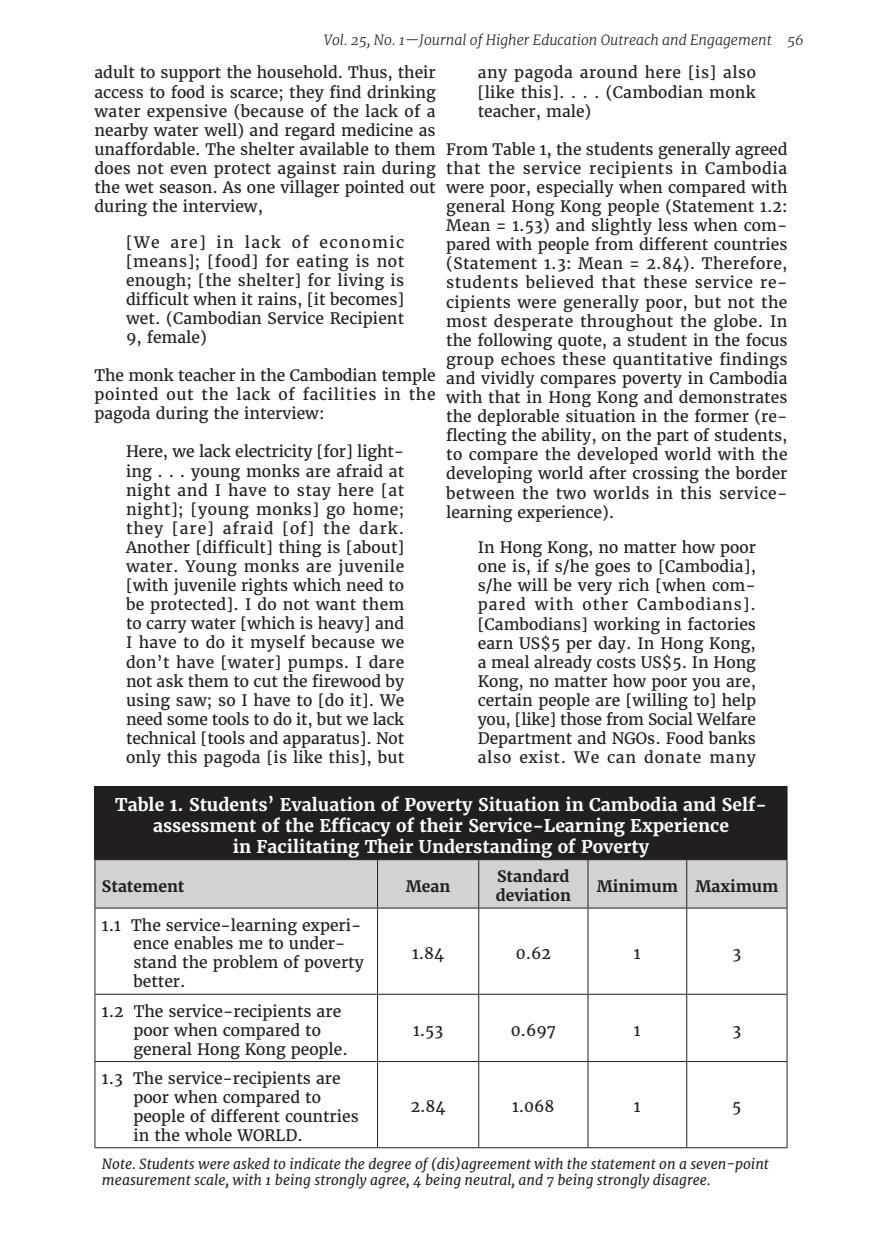
<style>
.page{position:relative;width:882px;height:1260px;background:#fff}
.page>*{position:absolute;margin:0;border:0;box-sizing:border-box;transform-origin:0 0}
.Table_Title{font:700 17.5px/21px "Merriweather";color:#fff;text-align:center}
.Paragraphs-Story-2Co{font:15.75px/19.1px "Merriweather";color:#231f20;text-align:justify}
.Block_Quote_2_column{font:15.75px/19.1px "Merriweather";letter-spacing:.005em;color:#231f20;text-align:justify}
.Paragraphs-Story-1Co{font:15.75px/18.9px "Merriweather";color:#231f20}
.Paragraphs-Story-1Co-2{font:700 15.75px/18.9px "Merriweather";color:#231f20}
.Table_Note{font:italic 14px/16.8px "Merriweather";color:#231f20}
.t1{font:italic 300 14px "Merriweather";color:#231f20}
</style>
<div class="page">
<div style="left:95px;top:786px;width:692px;height:74px;background:#231f20"></div>
<div style="left:95px;top:860px;width:692px;height:48px;background:#d1d2d4"></div>
<hr style="left:94px;top:786px;width:284px;height:1px;background:#231f20">
<hr style="left:94px;top:787px;width:1px;height:72px;background:#231f20">
<hr style="left:787px;top:787px;width:1px;height:72px;background:#231f20">
<hr style="left:94px;top:859px;width:284px;height:1px;background:#231f20">
<hr style="left:94px;top:860px;width:1px;height:48px;background:#231f20">
<hr style="left:377px;top:860px;width:1px;height:48px;background:#231f20">
<hr style="left:478px;top:860px;width:1px;height:48px;background:#231f20">
<hr style="left:588px;top:860px;width:1px;height:48px;background:#231f20">
<hr style="left:686px;top:860px;width:1px;height:48px;background:#231f20">
<hr style="left:787px;top:860px;width:1px;height:48px;background:#231f20">
<hr style="left:94px;top:908px;width:284px;height:1px;background:#231f20">
<hr style="left:94px;top:909px;width:1px;height:85px;background:#231f20">
<hr style="left:378px;top:908px;width:101px;height:1px;background:#231f20">
<hr style="left:377px;top:909px;width:1px;height:85px;background:#231f20">
<hr style="left:479px;top:908px;width:109px;height:1px;background:#231f20">
<hr style="left:478px;top:909px;width:1px;height:85px;background:#231f20">
<hr style="left:588px;top:908px;width:99px;height:1px;background:#231f20">
<hr style="left:588px;top:909px;width:1px;height:85px;background:#231f20">
<hr style="left:687px;top:908px;width:100px;height:1px;background:#231f20">
<hr style="left:686px;top:909px;width:1px;height:85px;background:#231f20">
<hr style="left:787px;top:909px;width:1px;height:85px;background:#231f20">
<hr style="left:94px;top:994px;width:284px;height:1px;background:#231f20">
<hr style="left:94px;top:995px;width:1px;height:66px;background:#231f20">
<hr style="left:378px;top:994px;width:101px;height:1px;background:#231f20">
<hr style="left:377px;top:995px;width:1px;height:66px;background:#231f20">
<hr style="left:479px;top:994px;width:109px;height:1px;background:#231f20">
<hr style="left:478px;top:995px;width:1px;height:66px;background:#231f20">
<hr style="left:588px;top:994px;width:99px;height:1px;background:#231f20">
<hr style="left:588px;top:995px;width:1px;height:66px;background:#231f20">
<hr style="left:687px;top:994px;width:100px;height:1px;background:#231f20">
<hr style="left:686px;top:995px;width:1px;height:66px;background:#231f20">
<hr style="left:787px;top:995px;width:1px;height:66px;background:#231f20">
<hr style="left:94px;top:1061px;width:284px;height:1px;background:#231f20">
<hr style="left:94px;top:1062px;width:1px;height:85px;background:#231f20">
<hr style="left:378px;top:1061px;width:101px;height:1px;background:#231f20">
<hr style="left:377px;top:1062px;width:1px;height:85px;background:#231f20">
<hr style="left:479px;top:1061px;width:109px;height:1px;background:#231f20">
<hr style="left:478px;top:1062px;width:1px;height:85px;background:#231f20">
<hr style="left:588px;top:1061px;width:99px;height:1px;background:#231f20">
<hr style="left:588px;top:1062px;width:1px;height:85px;background:#231f20">
<hr style="left:687px;top:1061px;width:100px;height:1px;background:#231f20">
<hr style="left:686px;top:1062px;width:1px;height:85px;background:#231f20">
<hr style="left:787px;top:1062px;width:1px;height:85px;background:#231f20">
<hr style="left:94px;top:1147px;width:284px;height:1px;background:#231f20">
<hr style="left:378px;top:1147px;width:101px;height:1px;background:#231f20">
<hr style="left:479px;top:1147px;width:109px;height:1px;background:#231f20">
<hr style="left:588px;top:1147px;width:99px;height:1px;background:#231f20">
<hr style="left:687px;top:1147px;width:100px;height:1px;background:#231f20">
<p class="t1" style="left:324px;top:32px;width:481px">Vol. 25, No. 1—Journal of Higher Education Outreach and Engagement 56</p>
<p class="Paragraphs-Story-2Co" style="left:94px;top:63px;width:343px">adult to support the household. Thus, their access to food is scarce; they find drinking water expensive (because of the lack of a nearby water well) and regard medicine as unaffordable. The shelter available to them does not even protect against rain during the wet season. As one villager pointed out during the interview,</p>
<p class="Block_Quote_2_column" style="left:126px;top:233px;width:280px">[We are] in lack of economic [means]; [food] for eating is not enough; [the shelter] for living is difficult when it rains, [it becomes] wet. (Cambodian Service Recipient 9, female)</p>
<p class="Paragraphs-Story-2Co" style="left:94px;top:366px;width:343px">The monk teacher in the Cambodian temple pointed out the lack of facilities in the pagoda during the interview:</p>
<p class="Block_Quote_2_column" style="left:126px;top:442px;width:280px">Here, we lack electricity [for] light&shy;ing . . . young monks are afraid at night and I have to stay here [at night]; [young monks] go home; they [are] afraid [of] the dark.<br>Another [difficult] thing is [about] water. Young monks are juvenile [with juvenile rights which need to be protected]. I do not want them to carry water [which is heavy] and I have to do it myself because we don’t have [water] pumps. I dare not ask them to cut the firewood by using saw; so I have to [do it]. We need some tools to do it, but we lack technical [tools and apparatus]. Not only this pagoda [is like this], but</p>
<p class="Block_Quote_2_column" style="left:478px;top:63px;width:280px">any pagoda around here [is] also [like this]. . . . (Cambodian monk teacher, male)</p>
<p class="Paragraphs-Story-2Co" style="left:446px;top:140px;width:343px">From Table 1, the students generally agreed that the service recipients in Cambodia were poor, especially when compared with general Hong Kong people (Statement 1.2:<br>Mean = 1.53) and slightly less when com&shy;pared with people from different countries (Statement 1.3: Mean = 2.84). Therefore, students believed that these service re&shy;cipients were generally poor, but not the most desperate throughout the globe. In the following quote, a student in the focus group echoes these quantitative findings and vividly compares poverty in Cambodia with that in Hong Kong and demonstrates the deplorable situation in the former (re&shy;flecting the ability, on the part of students, to compare the developed world with the developing world after crossing the border between the two worlds in this service&shy;learning experience).</p>
<p class="Block_Quote_2_column" style="left:478px;top:538px;width:280px">In Hong Kong, no matter how poor one is, if s/he goes to [Cambodia], s/he will be very rich [when com&shy;pared with other Cambodians]. [Cambodians] working in factories earn US$5 per day. In Hong Kong, a meal already costs US$5. In Hong Kong, no matter how poor you are, certain people are [willing to] help you, [like] those from Social Welfare Department and NGOs. Food banks also exist. We can donate many</p>
<p class="Table_Title" style="left:115px;top:794px;width:653px">Table 1. Students’ Evaluation of Poverty Situation in Cambodia and Self&shy;assessment of the Efficacy of their Service-Learning Experience<br>in Facilitating Their Understanding of Poverty</p>
<p class="Paragraphs-Story-1Co-2" style="left:102px;top:876px;width:84px">Statement</p>
<p class="Paragraphs-Story-1Co-2" style="left:406px;top:876px;width:46px">Mean</p>
<p class="Paragraphs-Story-1Co-2" style="left:496px;top:867px;width:77px">Standard deviation</p>
<p class="Paragraphs-Story-1Co-2" style="left:597px;top:876px;width:83px">Minimum</p>
<p class="Paragraphs-Story-1Co-2" style="left:695px;top:876px;width:85px">Maximum</p>
<p class="Paragraphs-Story-1Co" style="left:133px;top:916px;width:232px;text-indent:-32px">1.1 The service-learning experi&shy;ence enables me to under&shy;stand the problem of poverty better.</p>
<p class="Paragraphs-Story-1Co" style="left:412px;top:944px;width:34px">1.84</p>
<p class="Paragraphs-Story-1Co" style="left:516px;top:944px;width:37px">0.62</p>
<p class="Paragraphs-Story-1Co" style="left:634px;top:944px;width:8px">1</p>
<p class="Paragraphs-Story-1Co" style="left:733px;top:944px;width:10px">3</p>
<p class="Paragraphs-Story-1Co" style="left:133px;top:1002px;width:216px;text-indent:-31px">1.2 The service-recipients are poor when compared to general Hong Kong people.</p>
<p class="Paragraphs-Story-1Co" style="left:133px;top:1069px;width:227px;text-indent:-32px">1.3 The service-recipients are poor when compared to people of different countries in the whole WORLD.</p>
<p class="Paragraphs-Story-1Co" style="left:413px;top:1021px;width:32px">1.53</p>
<p class="Paragraphs-Story-1Co" style="left:511px;top:1021px;width:47px">0.697</p>
<p class="Paragraphs-Story-1Co" style="left:634px;top:1021px;width:8px">1</p>
<p class="Paragraphs-Story-1Co" style="left:732px;top:1021px;width:10px">3</p>
<p class="Paragraphs-Story-1Co" style="left:411px;top:1097px;width:36px">2.84</p>
<p class="Paragraphs-Story-1Co" style="left:512px;top:1097px;width:44px">1.068</p>
<p class="Paragraphs-Story-1Co" style="left:634px;top:1097px;width:8px">1</p>
<p class="Paragraphs-Story-1Co" style="left:732px;top:1097px;width:11px">5</p>
<p class="Table_Note" style="left:102px;top:1155px;width:669px">Note. Students were asked to indicate the degree of (dis)agreement with the statement on a seven-point measurement scale, with 1 being strongly agree, 4 being neutral, and 7 being strongly disagree.</p>
</div>
